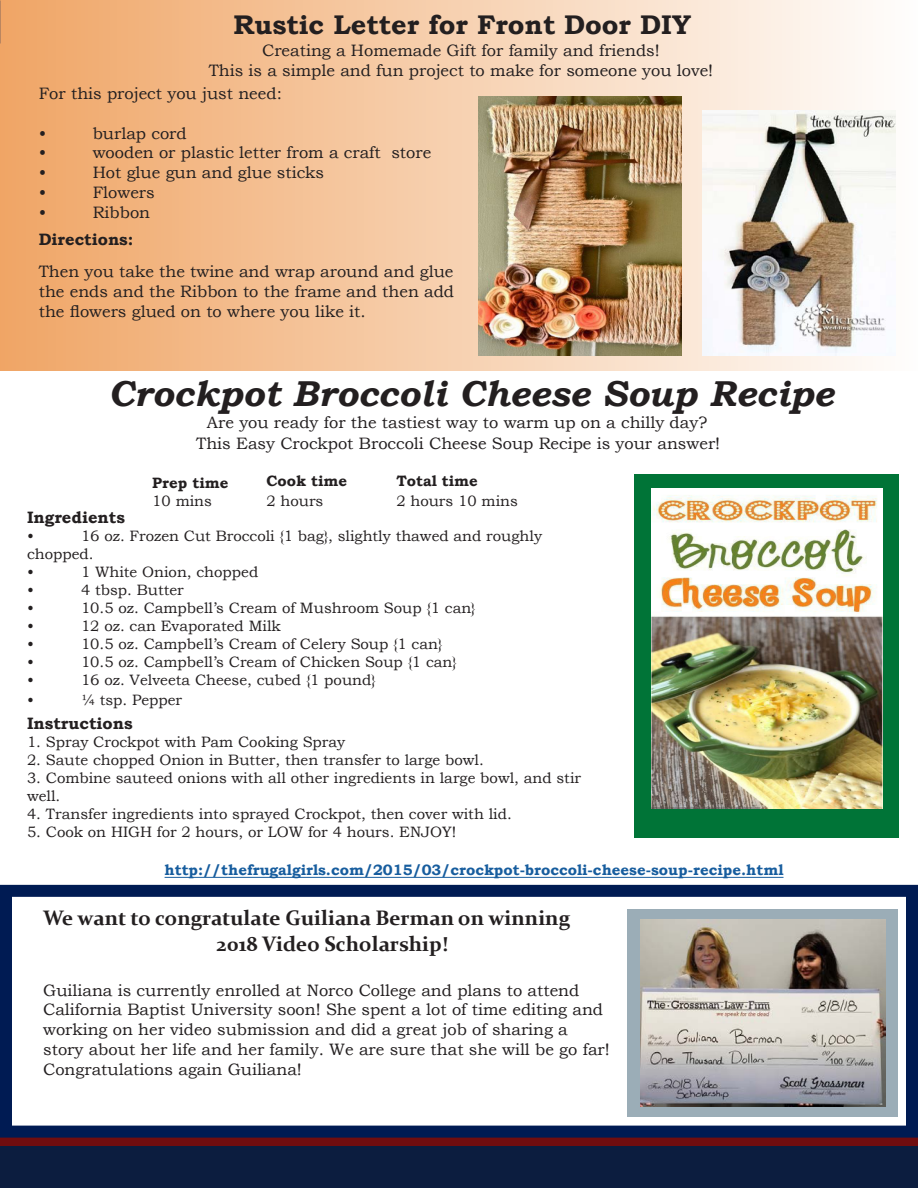
<style>
.page{position:relative;width:918px;height:1188px;background:#fff}
.page>*{position:absolute;margin:0;border:0;box-sizing:border-box;transform-origin:0 0}
.t1{font:italic 700 36px "Bookman Old Style";color:#231f20}
.t2{font:700 27px "Bookman Old Style";color:#231f20}
.t3{font:700 21px "Constantia";color:#231f20}
.t4{font:16.5px/19.8px "Bookman Old Style";color:#231f20;text-align:justify}
.t5{font:700 16.5px "Bookman Old Style";color:#231f20}
.t6{font:15px/18px "Bookman Old Style";color:#231f20}
.t7{font:700 15px "Bookman Old Style";color:#175d9e}
.t8{font:700 15px "Bookman Old Style";color:#231f20}
</style>
<div class="page">
<div style="left:0;top:0;width:918px;height:371px;background:linear-gradient(to right,#f0a565,#fdfdfc)"></div>
<div style="left:0;top:1138px;width:918px;height:9px;background:#710d0f"></div>
<div style="left:0;top:1147px;width:918px;height:41px;background:#0c1d3f"></div>
<hr style="left:165px;top:877px;width:619px;height:1px;background:#175d9e">
<img style="left:478px;top:97px;width:203px;height:259px">
<img style="left:703px;top:111px;width:193px;height:245px">
<div style="left:634px;top:474px;width:265px;height:364px;background:#007437"></div>
<img style="left:651px;top:489px;width:231px;height:319px">
<div style="left:0;top:885px;width:918px;height:253px;border:12px solid #001b53"></div>
<div style="left:627px;top:909px;width:271px;height:208px;background:#9badb7"></div>
<img style="left:640px;top:920px;width:245px;height:186px">
<p class="t2" style="left:234px;top:5px;width:459px">Rustic Letter for Front Door DIY</p>
<p class="t4" style="left:262px;top:41px;width:399px">Creating a Homemade Gift for family and friends!</p>
<p class="t4" style="left:209px;top:60px;width:506px">This is a simple and fun project to make for someone you love!</p>
<p class="t4" style="left:39px;top:84px;width:245px">For this project you just need:</p>
<p class="t4" style="left:39px;top:123px;width:9px">•</p>
<p class="t4" style="left:93px;top:123px;width:96px">burlap cord</p>
<p class="t4" style="left:39px;top:143px;width:9px">•</p>
<p class="t4" style="left:93px;top:143px;width:340px">wooden or plastic letter from a craft store</p>
<p class="t4" style="left:39px;top:163px;width:9px">•</p>
<p class="t4" style="left:93px;top:163px;width:233px">Hot glue gun and glue sticks</p>
<p class="t4" style="left:39px;top:183px;width:9px">•</p>
<p class="t4" style="left:93px;top:183px;width:64px">Flowers</p>
<p class="t4" style="left:39px;top:202px;width:9px">•</p>
<p class="t4" style="left:93px;top:202px;width:59px">Ribbon</p>
<p class="t5" style="left:39px;top:227px;width:96px">Directions:</p>
<p class="t4" style="left:39px;top:262px;width:417px">Then you take the twine and wrap around and glue the ends and the Ribbon to the frame and then add the flowers glued on to where you like it.</p>
<p class="t1" style="left:109px;top:367px;width:727px">Crockpot Broccoli Cheese Soup Recipe</p>
<p class="t4" style="left:207px;top:413px;width:502px">Are you ready for the tastiest way to warm up on a chilly day?</p>
<p class="t4" style="left:196px;top:433px;width:526px">This Easy Crockpot Broccoli Cheese Soup Recipe is your answer!</p>
<p class="t8" style="left:152px;top:472px;width:78px">Prep time</p>
<p class="t6" style="left:152px;top:492px;width:61px">10 mins</p>
<p class="t8" style="left:266px;top:470px;width:82px">Cook time</p>
<p class="t6" style="left:266px;top:492px;width:58px">2 hours</p>
<p class="t8" style="left:396px;top:470px;width:83px">Total time</p>
<p class="t6" style="left:396px;top:492px;width:123px">2 hours 10 mins</p>
<p class="t5" style="left:27px;top:505px;width:100px">Ingredients</p>
<p class="t6" style="left:27px;top:527px;width:8px">•</p>
<p class="t6" style="left:27px;top:527px;width:517px;text-indent:54px">16 oz. Frozen Cut Broccoli {1 bag}, slightly thawed and roughly chopped.</p>
<p class="t6" style="left:27px;top:563px;width:8px">•</p>
<p class="t6" style="left:81px;top:563px;width:179px">1 White Onion, chopped</p>
<p class="t6" style="left:27px;top:581px;width:8px">•</p>
<p class="t6" style="left:81px;top:581px;width:104px">4 tbsp. Butter</p>
<p class="t6" style="left:27px;top:599px;width:8px">•</p>
<p class="t6" style="left:81px;top:599px;width:396px">10.5 oz. Campbell’s Cream of Mushroom Soup {1 can}</p>
<p class="t6" style="left:27px;top:617px;width:8px">•</p>
<p class="t6" style="left:81px;top:617px;width:201px">12 oz. can Evaporated Milk</p>
<p class="t6" style="left:27px;top:635px;width:8px">•</p>
<p class="t6" style="left:81px;top:635px;width:363px">10.5 oz. Campbell’s Cream of Celery Soup {1 can}</p>
<p class="t6" style="left:27px;top:653px;width:8px">•</p>
<p class="t6" style="left:81px;top:653px;width:377px">10.5 oz. Campbell’s Cream of Chicken Soup {1 can}</p>
<p class="t6" style="left:27px;top:671px;width:8px">•</p>
<p class="t6" style="left:81px;top:671px;width:296px">16 oz. Velveeta Cheese, cubed {1 pound}</p>
<p class="t6" style="left:27px;top:691px;width:8px">•</p>
<p class="t6" style="left:81px;top:691px;width:103px">¼ tsp. Pepper</p>
<p class="t5" style="left:27px;top:712px;width:107px">Instructions</p>
<p class="t6" style="left:27px;top:733px;width:320px">1. Spray Crockpot with Pam Cooking Spray</p>
<p class="t6" style="left:27px;top:751px;width:458px">2. Saute chopped Onion in Butter, then transfer to large bowl.</p>
<p class="t6" style="left:27px;top:769px;width:556px">3. Combine sauteed onions with all other ingredients in large bowl, and stir well.</p>
<p class="t6" style="left:27px;top:805px;width:486px">4. Transfer ingredients into sprayed Crockpot, then cover with lid.</p>
<p class="t6" style="left:27px;top:823px;width:431px">5. Cook on HIGH for 2 hours, or LOW for 4 hours. ENJOY!</p>
<p class="t7" style="left:165px;top:860px;width:620px">http://thefrugalgirls.com/2015/03/crockpot-broccoli-cheese-soup-recipe.html</p>
<p class="t3" style="left:43px;top:904px;width:529px">We want to congratulate Guiliana Berman on winning</p>
<p class="t3" style="left:217px;top:930px;width:233px">2018 Video Scholarship!</p>
<p class="t4" style="left:43px;top:980px;width:568px;text-align:left">Guiliana is currently enrolled at Norco College and plans to attend California Baptist University soon! She spent a lot of time editing and working on her video submission and did a great job of sharing a story about her life and her family. We are sure that she will be go far!<br>Congratulations again Guiliana!</p>
</div>
